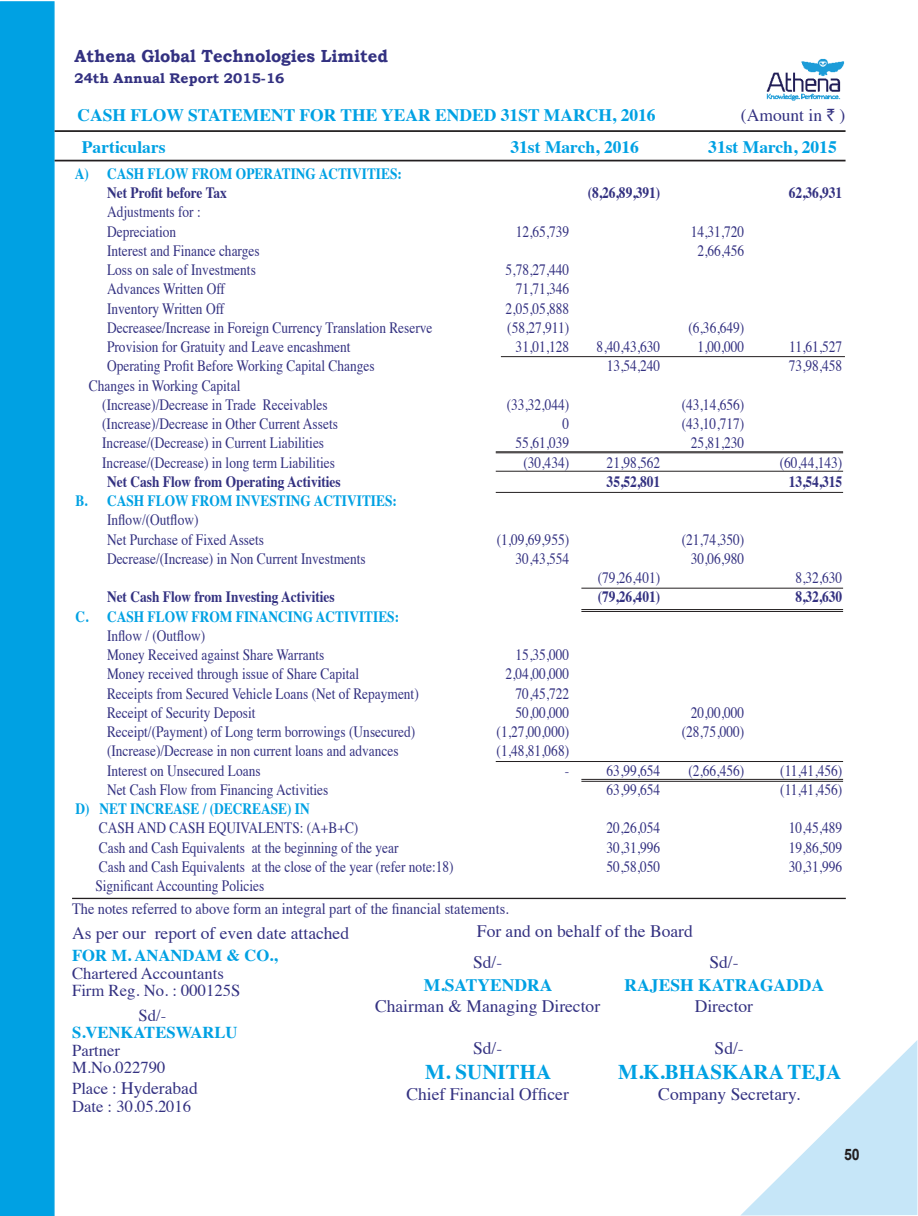
<style>
.page{position:relative;width:918px;height:1216px;background:#fff}
.page>*{position:absolute;margin:0;border:0;box-sizing:border-box;transform-origin:0 0}
.t1{font:700 21px "Times";color:#00a1e3}
.t2{font:17.5px/30.8px "Times";color:#333181}
.t3{font:700 17.5px/31.5px "Times";color:#00a1e3}
.t4{font:700 17.5px "Bookman Old Style";color:#333181;scale:.95 1}
.t5{font:16.62px/17.5px "Times";color:#333181}
.t6{font:700 16.62px "Times";color:#00a1e3}
.t7{font:15.75px/19.2px "Times";color:#333181;scale:.85 1}
.t8{font:700 15.75px "Times";color:#333181;scale:.85 1}
.t9{font:700 15.75px "Times";color:#00a1e3;scale:.85 1}
.t10{font:15.75px "Times";color:#333181;scale:.91 1}
.t11{font:700 15.75px "Arial";color:#231f20;scale:.9 1}
.t12{font:700 14px "Bookman Old Style";color:#333181}
.s1{font-family:"Rupee"}
.s2{font-size:16.62px}
</style>
<div class="page">
<svg style="left:741px;top:1040px;width:176px;height:175px"></svg>
<div style="left:0;top:1px;width:55px;height:1214px;background:#00a1e3"></div>
<img style="left:766px;top:58px;width:79px;height:43px">
<hr style="left:55px;top:130px;width:790px;height:2px;background:#231f20">
<hr style="left:55px;top:160px;width:790px;height:1px;background:#231f20">
<hr style="left:501px;top:356px;width:344px;height:1px;background:#231f20">
<hr style="left:496px;top:761px;width:347px;height:1px;background:#231f20">
<hr style="left:581px;top:587px;width:262px;height:1px;background:#231f20">
<hr style="left:496px;top:451px;width:347px;height:1px;background:#231f20">
<hr style="left:496px;top:471px;width:347px;height:1px;background:#231f20">
<hr style="left:496px;top:492px;width:347px;height:1px;background:#231f20">
<hr style="left:581px;top:779px;width:262px;height:1px;background:#231f20">
<hr style="left:581px;top:609px;width:262px;height:1px;background:#231f20">
<hr style="left:496px;top:452px;width:347px;height:1px;background:#231f20">
<hr style="left:581px;top:780px;width:262px;height:1px;background:#231f20">
<hr style="left:581px;top:611px;width:262px;height:1px;background:#231f20">
<hr style="left:72px;top:897px;width:774px;height:2px;background:#231f20">
<p class="t4" style="left:74px;top:46px;width:332px">Athena Global Technologies Limited</p>
<p class="t12" style="left:74px;top:70px;width:211px">24th Annual Report 2015-16</p>
<p class="t3" style="left:78px;top:97px;width:579px">CASH FLOW STATEMENT FOR THE YEAR ENDED 31ST MARCH, 2016<br>Particulars</p>
<p class="t2" style="left:741px;top:98px;width:106px">(Amount in <span class="s1">`</span> )</p>
<p class="t3" style="left:510px;top:129px;width:130px">31st March, 2016</p>
<p class="t3" style="left:708px;top:129px;width:130px">31st March, 2015</p>
<p class="t9" style="left:75px;top:158px;width:386px">A) CASH FLOW FROM OPERATING ACTIVITIES:</p>
<p class="t8" style="left:107px;top:177px;width:142px">Net Profit before Tax</p>
<p class="t8" style="left:588px;top:177px;width:87px">(8,26,89,391)</p>
<p class="t8" style="left:789px;top:177px;width:65px">62,36,931</p>
<p class="t7" style="left:107px;top:201px;width:112px">Adjustments for :<br>Depreciation</p>
<p class="t7" style="left:516px;top:220px;width:65px">12,65,739</p>
<p class="t7" style="left:691px;top:220px;width:64px">14,31,720</p>
<p class="t7" style="left:107px;top:239px;width:181px">Interest and Finance charges</p>
<p class="t7" style="left:697px;top:239px;width:57px">2,66,456</p>
<p class="t7" style="left:107px;top:259px;width:176px">Loss on sale of Investments</p>
<p class="t7" style="left:505px;top:259px;width:76px">5,78,27,440</p>
<p class="t7" style="left:107px;top:278px;width:140px">Advances Written Off</p>
<p class="t7" style="left:516px;top:278px;width:65px">71,71,346</p>
<p class="t7" style="left:107px;top:297px;width:139px">Inventory Written Off</p>
<p class="t7" style="left:505px;top:297px;width:76px">2,05,05,888</p>
<p class="t7" style="left:107px;top:316px;width:384px">Decreasee/Increase in Foreign Currency Translation Reserve</p>
<p class="t7" style="left:507px;top:316px;width:74px">(58,27,911)</p>
<p class="t7" style="left:688px;top:316px;width:67px">(6,36,649)</p>
<p class="t7" style="left:107px;top:336px;width:288px">Provision for Gratuity and Leave encashment</p>
<p class="t7" style="left:516px;top:336px;width:65px">31,01,128</p>
<p class="t7" style="left:596px;top:336px;width:76px">8,40,43,630</p>
<p class="t7" style="left:697px;top:336px;width:57px">1,00,000</p>
<p class="t7" style="left:789px;top:336px;width:64px">11,61,527</p>
<p class="t7" style="left:107px;top:355px;width:316px">Operating Profit Before Working Capital Changes</p>
<p class="t7" style="left:606px;top:355px;width:64px">13,54,240</p>
<p class="t7" style="left:788px;top:355px;width:65px">73,98,458</p>
<p class="t7" style="left:102px;top:374px;width:267px;text-indent:-13px">Changes in Working Capital (Increase)/Decrease in Trade Receivables</p>
<p class="t7" style="left:507px;top:393px;width:75px">(33,32,044)</p>
<p class="t7" style="left:682px;top:393px;width:75px">(43,14,656)</p>
<p class="t7" style="left:102px;top:413px;width:279px">(Increase)/Decrease in Other Current Assets</p>
<p class="t7" style="left:562px;top:413px;width:9px">0</p>
<p class="t7" style="left:682px;top:413px;width:75px">(43,10,717)</p>
<p class="t7" style="left:102px;top:432px;width:263px">Increase/(Decrease) in Current Liabilities</p>
<p class="t7" style="left:515px;top:432px;width:65px">55,61,039</p>
<p class="t7" style="left:690px;top:432px;width:64px">25,81,230</p>
<p class="t7" style="left:102px;top:451px;width:275px">Increase/(Decrease) in long term Liabilities</p>
<p class="t7" style="left:523px;top:451px;width:55px">(30,434)</p>
<p class="t7" style="left:606px;top:451px;width:65px">21,98,562</p>
<p class="t7" style="left:780px;top:451px;width:75px">(60,44,143)</p>
<p class="t8" style="left:107px;top:466px;width:276px">Net Cash Flow from Operating Activities</p>
<p class="t8" style="left:606px;top:466px;width:65px">35,52,801</p>
<p class="t8" style="left:788px;top:466px;width:65px">13,54,315</p>
<p class="t9" style="left:75px;top:485px;width:380px">B. CASH FLOW FROM INVESTING ACTIVITIES:</p>
<p class="t7" style="left:107px;top:509px;width:186px">Inflow/(Outflow)<br>Net Purchase of Fixed Assets</p>
<p class="t7" style="left:497px;top:528px;width:87px">(1,09,69,955)</p>
<p class="t7" style="left:682px;top:528px;width:75px">(21,74,350)</p>
<p class="t7" style="left:107px;top:547px;width:306px">Decrease/(Increase) in Non Current Investments</p>
<p class="t7" style="left:515px;top:547px;width:64px">30,43,554</p>
<p class="t7" style="left:690px;top:547px;width:64px">30,06,980</p>
<p class="t7" style="left:598px;top:567px;width:75px">(79,26,401)</p>
<p class="t7" style="left:795px;top:567px;width:57px">8,32,630</p>
<p class="t8" style="left:107px;top:582px;width:269px">Net Cash Flow from Investing Activities</p>
<p class="t8" style="left:598px;top:582px;width:75px">(79,26,401)</p>
<p class="t8" style="left:795px;top:582px;width:57px">8,32,630</p>
<p class="t9" style="left:75px;top:601px;width:382px">C. CASH FLOW FROM FINANCING ACTIVITIES:</p>
<p class="t7" style="left:107px;top:624px;width:257px">Inflow / (Outflow)<br>Money Received against Share Warrants</p>
<p class="t7" style="left:515px;top:644px;width:64px">15,35,000</p>
<p class="t7" style="left:107px;top:663px;width:298px">Money received through issue of Share Capital</p>
<p class="t7" style="left:505px;top:663px;width:76px">2,04,00,000</p>
<p class="t7" style="left:107px;top:682px;width:368px">Receipts from Secured Vehicle Loans (Net of Repayment)</p>
<p class="t7" style="left:515px;top:682px;width:65px">70,45,722</p>
<p class="t7" style="left:107px;top:701px;width:176px">Receipt of Security Deposit</p>
<p class="t7" style="left:515px;top:701px;width:64px">50,00,000</p>
<p class="t7" style="left:690px;top:701px;width:64px">20,00,000</p>
<p class="t7" style="left:107px;top:721px;width:364px">Receipt/(Payment) of Long term borrowings (Unsecured)</p>
<p class="t7" style="left:497px;top:721px;width:87px">(1,27,00,000)</p>
<p class="t7" style="left:682px;top:721px;width:75px">(28,75,000)</p>
<p class="t7" style="left:107px;top:740px;width:344px">(Increase)/Decrease in non current loans and advances</p>
<p class="t7" style="left:496px;top:740px;width:87px">(1,48,81,068)</p>
<p class="t7" style="left:107px;top:759px;width:182px">Interest on Unsecured Loans</p>
<p class="t7" style="left:565px;top:759px;width:114px">- 63,99,654</p>
<p class="t7" style="left:688px;top:759px;width:67px">(2,66,456)</p>
<p class="t7" style="left:780px;top:759px;width:74px">(11,41,456)</p>
<p class="t7" style="left:107px;top:778px;width:262px">Net Cash Flow from Financing Activities</p>
<p class="t7" style="left:606px;top:778px;width:64px">63,99,654</p>
<p class="t7" style="left:780px;top:778px;width:74px">(11,41,456)</p>
<p class="t9" style="left:75px;top:793px;width:277px">D) NET INCREASE / (DECREASE) IN</p>
<p class="t7" style="left:99px;top:817px;width:307px">CASH AND CASH EQUIVALENTS: (A+B+C)</p>
<p class="t7" style="left:606px;top:817px;width:64px">20,26,054</p>
<p class="t7" style="left:788px;top:817px;width:65px">10,45,489</p>
<p class="t7" style="left:99px;top:836px;width:354px">Cash and Cash Equivalents at the beginning of the year</p>
<p class="t7" style="left:606px;top:836px;width:65px">30,31,996</p>
<p class="t7" style="left:788px;top:836px;width:65px">19,86,509</p>
<p class="t7" style="left:99px;top:855px;width:419px">Cash and Cash Equivalents at the close of the year (refer note:18)</p>
<p class="t7" style="left:606px;top:855px;width:64px">50,58,050</p>
<p class="t7" style="left:788px;top:855px;width:65px">30,31,996</p>
<p class="t7" style="left:95px;top:874px;width:200px">Significant Accounting Policies</p>
<p class="t10" style="left:72px;top:894px;width:481px">The notes referred to above form an integral part of the financial statements.</p>
<p class="t2" style="left:72px;top:915px;width:278px">As per our report of even date attached</p>
<p class="t6" style="left:72px;top:939px;width:88px">For M. Anandam</p>
<p class="t6" style="left:226px;top:939px;width:53px">&amp; Co .,</p>
<p class="t5" style="left:72px;top:962px;width:170px">Chartered Accountants<br>Firm Reg. No. : 000125S</p>
<p class="t5" style="left:139px;top:1004px;width:29px">Sd/-</p>
<p class="t6" style="left:72px;top:1016px;width:39px">S.Venkateswarlu</p>
<p class="t5" style="left:72px;top:1039px;width:95px">Partner<br>M.No.022790</p>
<p class="t2" style="left:72px;top:1071px;width:127px"><span class="s2">Place :</span> Hyderabad</p>
<p class="t5" style="left:72px;top:1095px;width:121px">Date : 30.05.2016</p>
<p class="t2" style="left:473px;top:914px;width:221px">For and on behalf of the Board<br>Sd/-</p>
<p class="t2" style="left:709px;top:945px;width:31px">Sd/-</p>
<p class="t3" style="left:424px;top:967px;width:44px">M.Satyendra</p>
<p class="t3" style="left:624px;top:967px;width:201px">RAJESH KATRAGADDA</p>
<p class="t2" style="left:375px;top:989px;width:227px">Chairman &amp; Managing Director</p>
<p class="t2" style="left:695px;top:989px;width:60px">Director</p>
<p class="t2" style="left:473px;top:1031px;width:31px">Sd/-</p>
<p class="t2" style="left:714px;top:1031px;width:31px">Sd/-</p>
<h1 class="t1" style="left:425px;top:1051px;width:55px">M. Sunitha</h1>
<h1 class="t1" style="left:618px;top:1051px;width:77px">M.K.Bhaskara</h1>
<h1 class="t1" style="left:787px;top:1051px;width:28px">Teja</h1>
<p class="t2" style="left:406px;top:1077px;width:164px">Chief Financial Officer</p>
<p class="t2" style="left:658px;top:1077px;width:143px">Company Secretary.</p>
<p class="t11" style="left:844px;top:1143px;width:19px">50</p>
</div>
